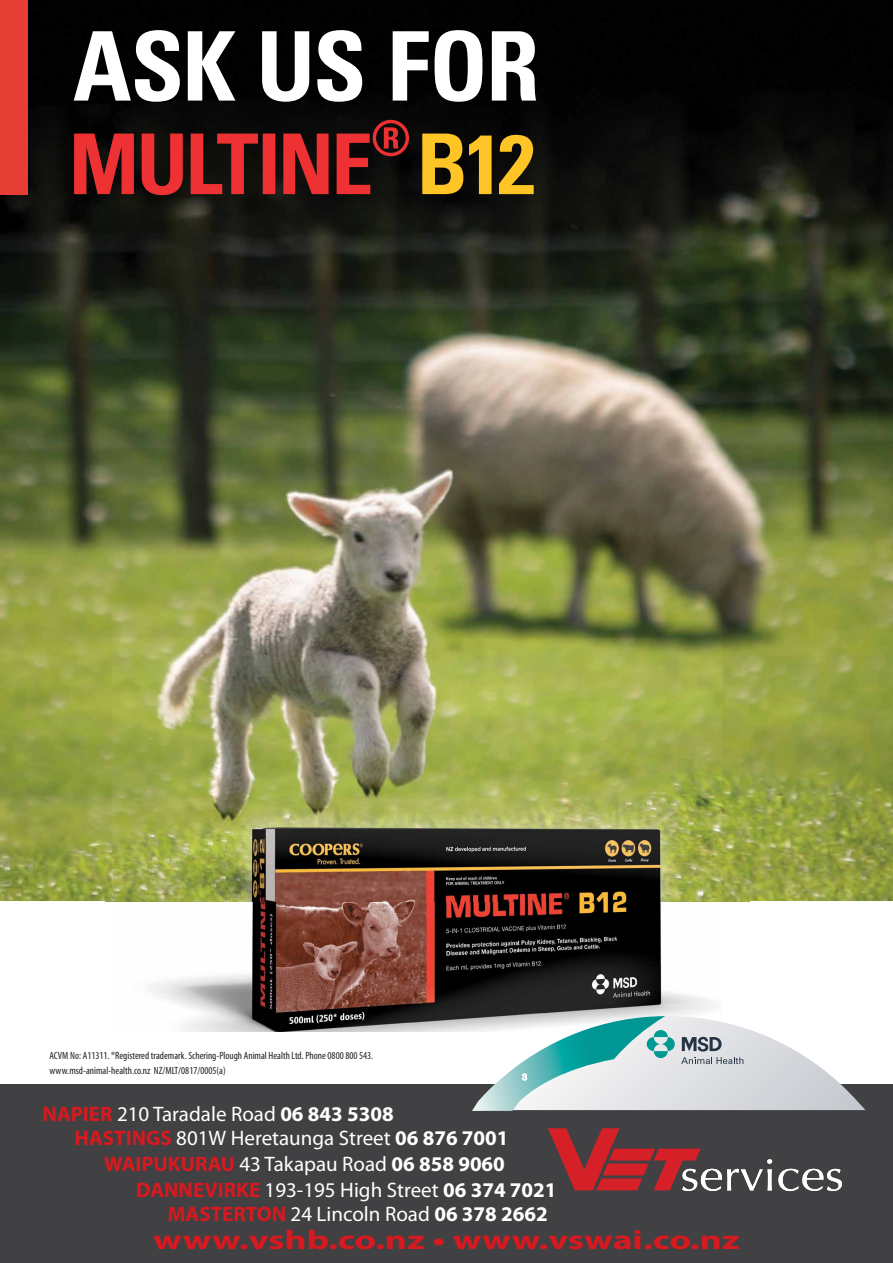
<style>
.page{position:relative;width:893px;height:1263px;background:#fff}
.page>*{position:absolute;margin:0;border:0;box-sizing:border-box;transform-origin:0 0}
.t1{font:700 condensed 96px "Univers";letter-spacing:-.015em;color:#fff}
.t2{font:700 27px "Myriad Pro";color:#d71920;scale:1.4 1}
.t3{font:21px "Myriad Pro";color:#fff}
.t4{font:700 21px "Myriad Pro";color:#d71920}
.t5{font:condensed 10.5px/14.7px "Myriad Pro";color:#231f20}
.s1{font-weight:700}
.s2{font-weight:700;color:#d71920}
</style>
<div class="page">
<div style="left:0;top:1084px;width:893px;height:179px;background:#414042"></div>
<svg style="left:548px;top:1128px;width:294px;height:64px"></svg>
<div style="left:767px;top:1169px;width:5px;height:21px;background:#fff"></div>
<img style="left:0;top:0;width:893px;height:901px">
<img style="left:721px;top:901px;width:29px;height:1px">
<img style="left:106px;top:799px;width:644px;height:102px">
<img style="left:112px;top:639px;width:609px;height:160px">
<img style="left:112px;top:901px;width:609px;height:130px">
<svg style="left:422px;top:134px;width:112px;height:60px;background:#967418"></svg>
<svg style="left:74px;top:120px;width:335px;height:75px;background:#6e1c1b"></svg>
<div style="left:0;top:0;width:28px;height:194px;background:#e43e35"></div>
<svg style="left:472px;top:1016px;width:393px;height:95px"></svg>
<h1 class="t1" style="left:73px;top:8px;width:468px">ASK US FOR</h1>
<p class="t5" style="left:50px;top:1048px;width:325px">ACVM No: A11311. ®Registered trademark. Schering-Plough Animal Health Ltd. Phone 0800 800 543. www.msd-animal-health.co.nz NZ/MLT/0817/0005(a)</p>
<h3 class="t4" style="left:43px;top:1100px;width:13px">NAPIER</h3>
<h3 class="t3" style="left:117px;top:1101px;width:278px">210 Taradale Road <span class="s1">06 843 5308</span></h3>
<h3 class="t4" style="left:75px;top:1124px;width:52px">HASTING</h3>
<h3 class="t3" style="left:161px;top:1125px;width:350px"><span class="s2">S</span> 801W Heretaunga Street <span class="s1">06 876 7001</span></h3>
<h3 class="t4" style="left:104px;top:1150px;width:14px">WAIPUKURAU</h3>
<h3 class="t3" style="left:239px;top:1151px;width:267px">43 Takapau Road <span class="s1">06 858 9060</span></h3>
<h3 class="t4" style="left:136px;top:1176px;width:28px">DANNEVIRKE</h3>
<h3 class="t3" style="left:265px;top:1177px;width:293px">193-195 High Street <span class="s1">06 374 7021</span></h3>
<h3 class="t4" style="left:168px;top:1200px;width:56px">MASTERT</h3>
<h3 class="t3" style="left:257px;top:1200px;width:292px"><span class="s2">ON</span> 24 Lincoln Road <span class="s1">06 378 2662</span></h3>
<h2 class="t2" style="left:153px;top:1222px;width:420px">www.vshb.co.nz • www.vswai.co.nz</h2>
</div>
